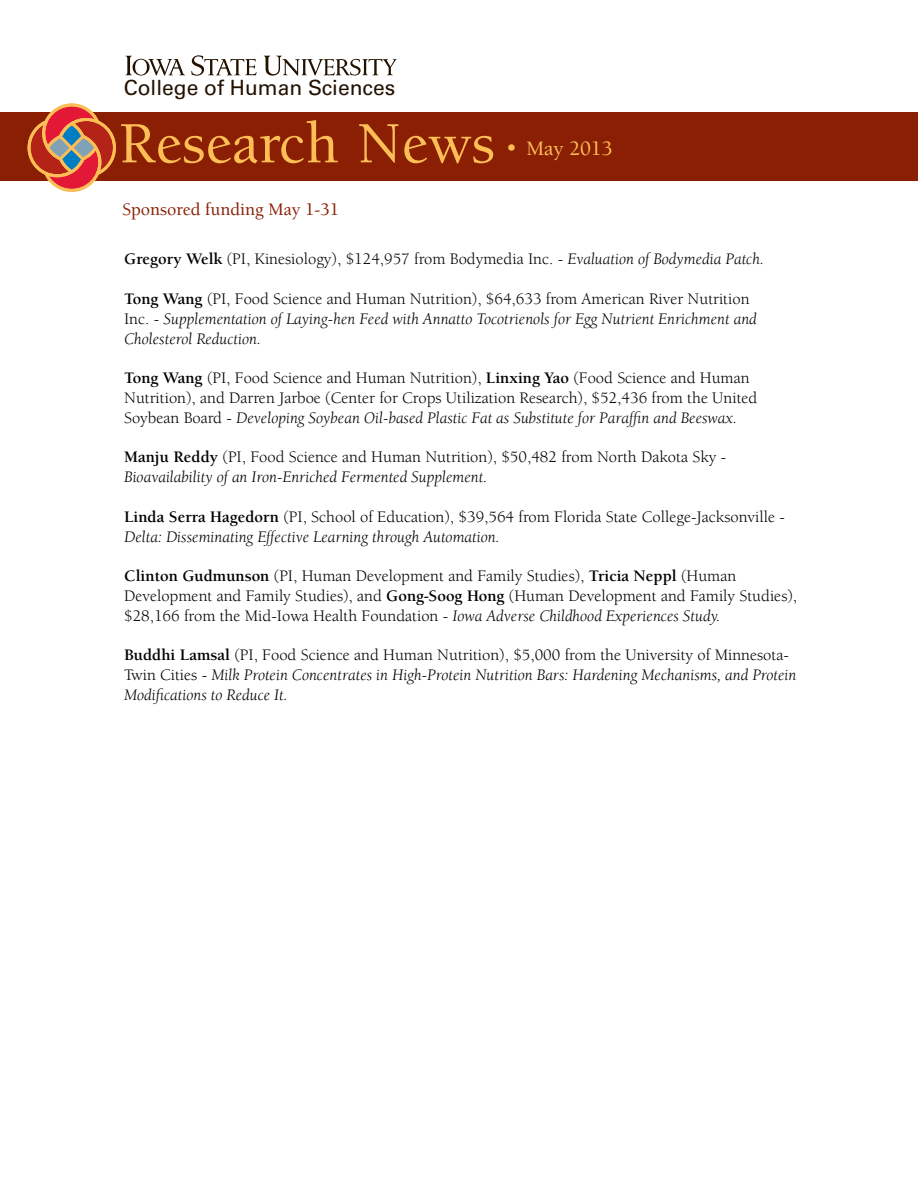
<style>
.page{position:relative;width:918px;height:1188px;background:#fff}
.page>*{position:absolute;margin:0;border:0;box-sizing:border-box;transform-origin:0 0}
.t1{font:500 60px "Berkeley Std";color:#fdbe56}
.t2{font:21px "Univers LT Std";color:#231100}
.t3{font:500 21px "Berkeley Std";color:#fdbe56}
.t4{font:500 18px "Berkeley Std";color:#8a1f03}
.t5{font:700 condensed 18px "Univers LT Std";color:#fdbe56}
.t6{font:16.5px/19.8px "Berkeley Std";color:#000}
.t7{font:italic 16.5px/19.8px "Berkeley Std";color:#000}
.s1{font-weight:700}
.s2{font-style:italic}
.s3{font-weight:700;font-style:normal}
.s4{font-style:normal}
</style>
<div class="page">
<svg style="left:126px;top:56px;width:59px;height:20px"></svg>
<svg style="left:191px;top:55px;width:66px;height:21px"></svg>
<svg style="left:264px;top:56px;width:133px;height:20px"></svg>
<div style="left:0;top:113px;width:918px;height:68px;background:#8a1f03"></div>
<svg style="left:27px;top:103px;width:88px;height:88px"></svg>
<p class="t2" style="left:124px;top:75px;width:273px">College of Human Sciences</p>
<h1 class="t1" style="left:119px;top:112px;width:378px">Research News</h1>
<p class="t5" style="left:508px;top:137px;width:9px">•</p>
<p class="t3" style="left:526px;top:137px;width:88px">May 2013</p>
<p class="t4" style="left:122px;top:199px;width:218px">Sponsored funding May 1-31</p>
<p class="t6" style="left:124px;top:250px;width:641px"><span class="s1">Gregory Welk</span> (PI, Kinesiology), $124,957 from Bodymedia Inc. - <span class="s2">Evaluation of Bodymedia Patch.</span></p>
<p class="t7" style="left:124px;top:289px;width:634px"><span class="s3">Tong Wang</span> <span class="s4">(PI, Food Science and Human Nutrition), $64,633 from American River Nutrition<br>Inc. -</span> Supplementation of Laying-hen Feed with Annatto Tocotrienols for Egg Nutrient Enrichment and<br>Cholesterol Reduction.</p>
<p class="t6" style="left:124px;top:368px;width:635px"><span class="s1">Tong Wang</span> (PI, Food Science and Human Nutrition), <span class="s1">Linxing Yao</span> (Food Science and Human<br>Nutrition), and Darren Jarboe (Center for Crops Utilization Research), $52,436 from the United<br>Soybean Board - <span class="s2">Developing Soybean Oil-based Plastic Fat as Substitute for Paraffin and Beeswax.</span></p>
<p class="t6" style="left:124px;top:448px;width:604px"><span class="s1">Manju Reddy</span> (PI, Food Science and Human Nutrition), $50,482 from North Dakota Sky -<br><span class="s2">Bioavailability of an Iron-Enriched Fermented Supplement.</span></p>
<p class="t6" style="left:124px;top:507px;width:662px"><span class="s1">Linda Serra Hagedorn</span> (PI, School of Education), $39,564 from Florida State College-Jacksonville -<br><span class="s2">Delta: Disseminating Effective Learning through Automation.</span></p>
<p class="t6" style="left:124px;top:566px;width:675px"><span class="s1">Clinton Gudmunson</span> (PI, Human Development and Family Studies), <span class="s1">Tricia Neppl</span> (Human<br>Development and Family Studies), and <span class="s1">Gong-Soog Hong</span> (Human Development and Family Studies), $28,166 from the Mid-Iowa Health Foundation - <span class="s2">Iowa Adverse Childhood Experiences Study.</span></p>
<p class="t7" style="left:124px;top:646px;width:674px"><span class="s3">Buddhi Lamsal</span> <span class="s4">(PI, Food Science and Human Nutrition), $5,000 from the University of Minnesota-<br>Twin Cities -</span> Milk Protein Concentrates in High-Protein Nutrition Bars: Hardening Mechanisms, and Protein<br>Modifications to Reduce It.</p>
</div>
